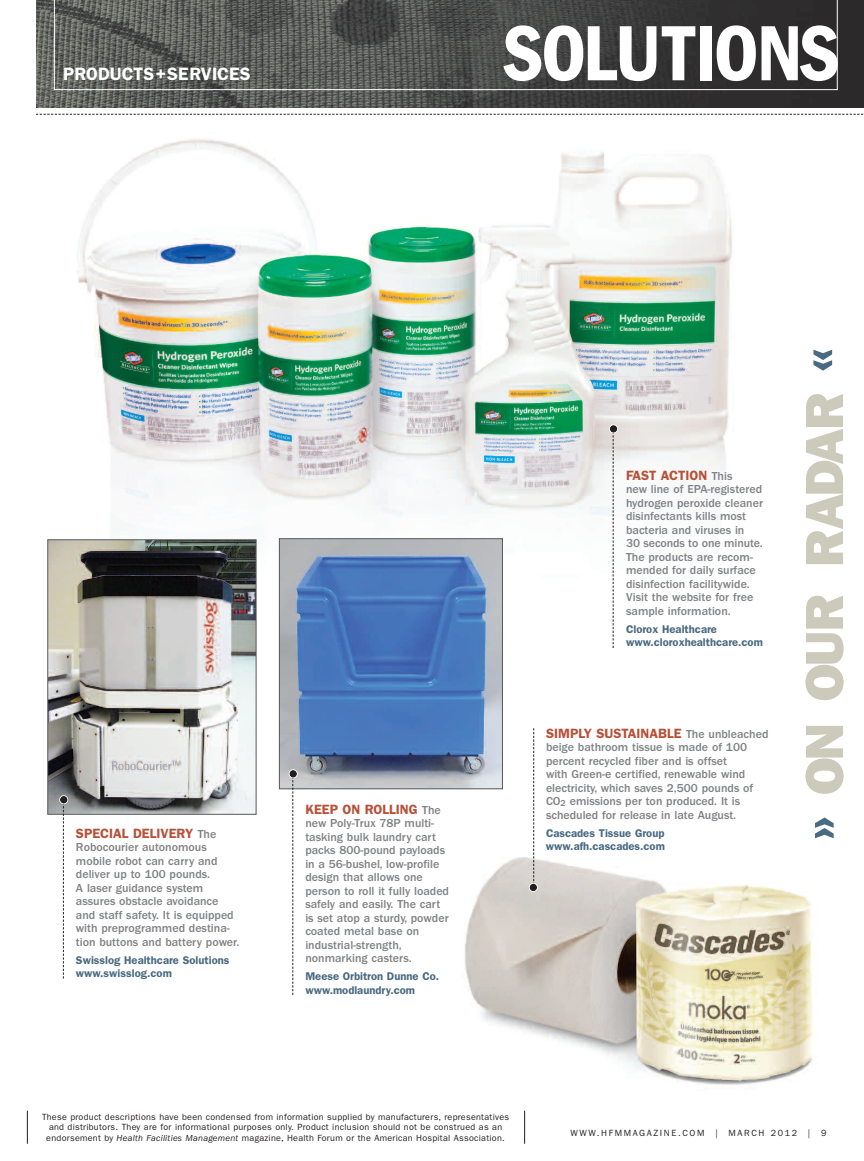
<style>
.page{position:relative;width:864px;height:1161px;background:#fff}
.page>*{position:absolute;margin:0;border:0;box-sizing:border-box;transform-origin:0 0}
.t1{font:600 condensed 81px "Franklin Gothic";letter-spacing:-.03em;color:#fff}
.t2{font:800 54px "Franklin Gothic";letter-spacing:-.045em;color:#cccabb}
.t3{font:600 18px "Franklin Gothic";letter-spacing:.005em;color:#fff}
.t4{font:600 13.5px "Franklin Gothic";color:#b84f37}
.t5{font:500 12px/13.5px "Franklin Gothic";color:#808285}
.t6{font:600 11.25px/13.5px "Franklin Gothic";color:#4a6a81}
.t7{font:9px/10.5px "Franklin Gothic";letter-spacing:.03em;color:#231f20;text-align:center}
.t8{font:9px "Franklin Gothic";letter-spacing:.18em;color:#231f20}
.s1{font-weight:500;font-size:12px;color:#808285}
.s2{font-size:66px;color:#4a6a81}
.s3{font-style:italic}
</style>
<div class="page">
<img style="left:77px;top:139px;width:655px;height:477px">
<img style="left:464px;top:841px;width:352px;height:248px">
<img style="left:36px;top:0;width:828px;height:108px">
<svg style="left:36px;top:114px;width:828px;height:1px"></svg>
<svg style="left:54px;top:0;width:784px;height:90px;background:#4c4d4b"></svg>
<img style="left:281px;top:540px;width:220px;height:247px">
<div style="left:279px;top:538px;width:224px;height:251px;border:1px solid #57585a"></div>
<svg style="left:613px;top:433px;width:1px;height:215px"></svg>
<div style="left:610px;top:425px;width:7px;height:8px;background:#231f20;border-radius:50%"></div>
<div style="left:609px;top:424px;width:9px;height:9px;border:2px solid #fff;border-radius:50%"></div>
<svg style="left:292px;top:778px;width:1px;height:217px"></svg>
<div style="left:289px;top:770px;width:8px;height:8px;background:#231f20;border-radius:50%"></div>
<div style="left:289px;top:769px;width:9px;height:9px;border:2px solid #fff;border-radius:50%"></div>
<svg style="left:533px;top:728px;width:1px;height:155px"></svg>
<div style="left:530px;top:884px;width:7px;height:7px;background:#231f20;border-radius:50%"></div>
<div style="left:529px;top:883px;width:9px;height:9px;border:2px solid #fff;border-radius:50%"></div>
<hr style="left:27px;top:1111px;width:1px;height:33px;background:#231f20">
<hr style="left:524px;top:1111px;width:1px;height:33px;background:#231f20">
<img style="left:49px;top:541px;width:205px;height:272px">
<div style="left:47px;top:539px;width:209px;height:276px;border:1px solid #57585a"></div>
<svg style="left:63px;top:804px;width:1px;height:175px"></svg>
<div style="left:60px;top:796px;width:8px;height:8px;background:#231f20;border-radius:50%"></div>
<div style="left:59px;top:795px;width:9px;height:9px;border:2px solid #fff;border-radius:50%"></div>
<h3 class="t3" style="left:63px;top:68px;width:189px">PRODUCTS+SERVICES</h3>
<h1 class="t1" style="left:502px;top:26px;width:339px">SOLUTIONS</h1>
<p class="t4" style="left:76px;top:829px;width:142px">SPECIAL DELIVERY <span class="s1">The</span></p>
<p class="t5" style="left:76px;top:842px;width:165px">Robocourier autonomous mobile robot can carry and deliver up to 100 pounds.<br>A laser guidance system assures obstacle avoidance and staff safety. It is equipped with preprogrammed destina&shy;tion buttons and battery power.</p>
<p class="t6" style="left:76px;top:954px;width:155px">Swisslog Healthcare Solutions www.swisslog.com</p>
<p class="t4" style="left:305px;top:804px;width:137px">KEEP ON ROLLING <span class="s1">The</span></p>
<p class="t5" style="left:305px;top:817px;width:145px">new Poly-Trux 78P multi&shy;tasking bulk laundry cart packs 800-pound payloads in a 56-bushel, low-profile design that allows one person to roll it fully loaded safely and easily. The cart is set atop a sturdy, powder coated metal base on industrial-strength, nonmarking casters.</p>
<p class="t6" style="left:305px;top:970px;width:135px">Meese Orbitron Dunne Co. www.modlaundry.com</p>
<p class="t4" style="left:626px;top:470px;width:108px">FAST ACTION <span class="s1">This</span></p>
<p class="t5" style="left:626px;top:483px;width:138px">new line of EPA-registered hydrogen peroxide cleaner disinfectants kills most bacteria and viruses in<br>30 seconds to one minute.<br>The products are recom&shy;mended for daily surface disinfection facilitywide.<br>Visit the website for free sample information.</p>
<p class="t6" style="left:626px;top:623px;width:138px">Clorox Healthcare www.cloroxhealthcare.com</p>
<p class="t4" style="left:546px;top:728px;width:224px">SIMPLY SUSTAINABLE <span class="s1">The unbleached</span></p>
<p class="t5" style="left:546px;top:741px;width:209px">beige bathroom tissue is made of 100 percent recycled fiber and is offset<br>with Green-e certified, renewable wind electricity, which saves 2,500 pounds of CO<sub>2</sub> emissions per ton produced. It is scheduled for release in late August.</p>
<p class="t6" style="left:546px;top:827px;width:120px">Cascades Tissue Group www.afh.cascades.com</p>
<h2 class="t2" style="left:806px;top:842px;width:497px;rotate:-90deg"><span class="s2">»</span> ON OUR RADAR <span class="s2">«</span></h2>
<p class="t7" style="left:42px;top:1112px;width:469px">These product descriptions have been condensed from information supplied by manufacturers, representatives and distributors. They are for informational purposes only. Product inclusion should not be construed as an endorsement by <span class="s3">Health Facilities Management</span> magazine, Health Forum or the American Hospital Association.</p>
<p class="t8" style="left:571px;top:1129px;width:257px">WWW.HFMMAGAZINE.COM | MARCH 2012 | 9</p>
</div>
